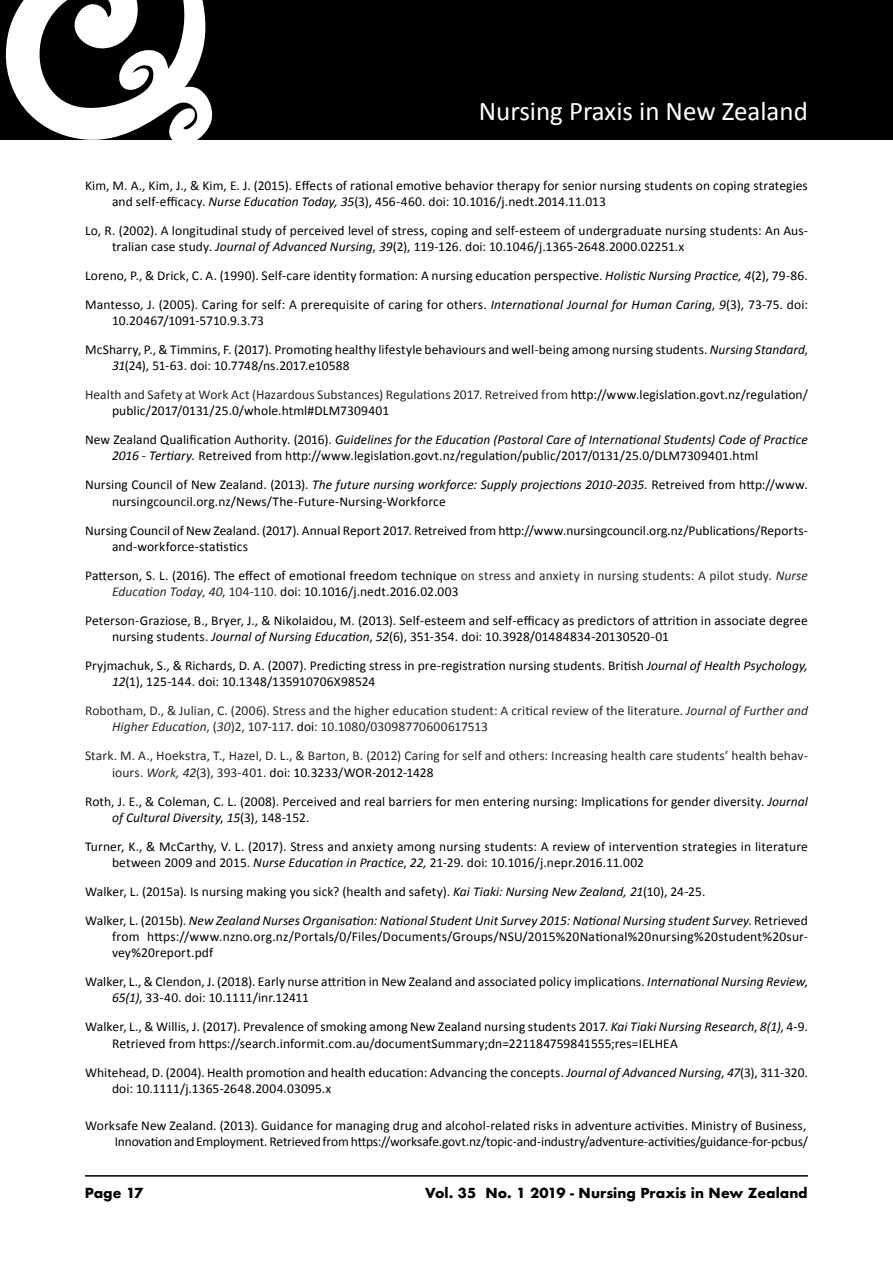
<style>
.page{position:relative;width:893px;height:1263px;background:#fff}
.page>*{position:absolute;margin:0;border:0;box-sizing:border-box;transform-origin:0 0}
.t1{font:27px "Calibri";color:#fff}
.t2{font:13.5px/29px "Calibri";letter-spacing:.005em;color:#000}
.t3{font:13.5px/29px "Calibri";letter-spacing:.005em;color:#262626}
.t4{font:700 13.5px "Futura";color:#000}
.s1{font-style:italic}
.s2{color:#262626}
.s3{font-style:italic;color:#262626}
.s4{font-style:italic;color:#000}
.s5{color:#000}
</style>
<div class="page">
<hr style="left:85px;top:1175px;width:723px;height:1px;background:#000">
<div style="left:0;top:0;width:893px;height:139px;background:#000"></div>
<svg style="left:0;top:0;width:217px;height:140px"></svg>
<h1 class="t1" style="left:479px;top:94px;width:331px">Nursing Praxis in New Zealand</h1>
<p class="t2" style="left:112px;top:176px;width:697px;line-height:16.2px;text-indent:-27px">Kim, M. A., Kim, J., &amp; Kim, E. J. (2015). Effects of rational emotive behavior therapy for senior nursing students on coping strategies and self-efficacy. <span class="s1">Nurse Education Today, 35</span>(3), 456-460. doi: 10.1016/j.nedt.2014.11.013</p>
<p class="t2" style="left:112px;top:221px;width:697px;line-height:16.2px;text-indent:-27px">Lo, R. (2002). A longitudinal study of perceived level of stress, coping and self‐esteem of undergraduate nursing students: An Aus&shy;tralian case study. <span class="s1">Journal of Advanced Nursing</span>, <span class="s1">39</span>(2), 119-126. doi: 10.1046/j.1365-2648.2000.02251.x</p>
<p class="t2" style="left:85px;top:260px;width:724px">Loreno, P., &amp; Drick, C. A. (1990). Self-care identity formation: A nursing education perspective. <span class="s1">Holistic Nursing Practice, 4</span>(2), 79-86.<br>Mantesso, J. (2005). Caring for self: A prerequisite of caring for others. <span class="s1">International Journal for Human Caring</span>, <span class="s1">9</span>(3), 73-75. doi:</p>
<p class="t2" style="left:85px;top:305px;width:724px;text-indent:27px">10.20467/1091-5710.9.3.73<br>McSharry, P., &amp; Timmins, F. (2017). Promoting healthy lifestyle behaviours and well-being among nursing students. <span class="s1">Nursing Standard</span>,</p>
<p class="t2" style="left:85px;top:351px;width:724px;text-indent:27px"><span class="s1">31</span>(24), 51-63. doi: 10.7748/ns.2017.e10588<br><span class="s2">Health and Safety at Work Act (Hazardous Substances) Regulations 2017. Retreived from</span> http://www.legislation.govt.nz/regulation/</p>
<p class="t2" style="left:85px;top:396px;width:724px;text-indent:27px">public/2017/0131/25.0/whole.html#DLM7309401<br>New Zealand Qualification Authority. (2016). <span class="s1">Guidelines for the Education (Pastoral Care of International Students) Code of Practice</span></p>
<p class="t2" style="left:85px;top:441px;width:724px;text-indent:27px"><span class="s1">2016 - Tertiary.</span> Retreived from http://www.legislation.govt.nz/regulation/public/2017/0131/25.0/DLM7309401.html<br>Nursing Council of New Zealand. (2013). <span class="s1">The future nursing workforce: Supply projections 2010-2035.</span> Retreived from http://www.</p>
<p class="t2" style="left:85px;top:486px;width:724px;text-indent:27px">nursingcouncil.org.nz/News/The-Future-Nursing-Workforce<br>Nursing Council of New Zealand. (2017). Annual Report 2017. Retreived from http://www.nursingcouncil.org.nz/Publications/Reports-</p>
<p class="t2" style="left:85px;top:531px;width:724px;text-indent:27px">and-workforce-statistics<br>Patterson, S. L. (2016). The effect of emotional freedom technique <span class="s2">on stress and anxiety in nursing students: A pilot study.</span> <span class="s3">Nurse</span></p>
<p class="t2" style="left:85px;top:576px;width:724px;text-indent:27px"><span class="s3">Education Today</span><span class="s2">,</span> <span class="s3">40</span><span class="s2">, 104-110.</span> doi: 10.1016/j.nedt.2016.02.003<br>Peterson-Graziose, B., Bryer, J., &amp; Nikolaidou, M. (2013). Self-esteem and self-efficacy as predictors of attrition in associate degree</p>
<p class="t2" style="left:85px;top:621px;width:724px;text-indent:27px">nursing students. <span class="s1">Journal of Nursing Education</span>, <span class="s1">52</span>(6), 351-354. doi: 10.3928/01484834-20130520-01<br>Pryjmachuk, S., &amp; Richards, D. A. (2007). Predicting stress in pre‐registration nursing students. British <span class="s1">Journal of Health Psychology,</span></p>
<p class="t3" style="left:85px;top:667px;width:724px;text-indent:27px"><span class="s4">12</span><span class="s5">(1), 125-144. doi: 10.1348/135910706X98524<br></span>Robotham, D., &amp; Julian, C. (2006). Stress and the higher education student: A critical review of the literature. <span class="s1">Journal of Further and</span></p>
<p class="t3" style="left:85px;top:712px;width:724px;text-indent:27px"><span class="s1">Higher Education</span>, (<span class="s1">30</span>)2, 107-117<span class="s5">. doi</span>: 10.1080/03098770600617513<br>Stark. M. A., Hoekstra, T., Hazel, D. L., &amp; Barton, B. (2012) Caring for self and others: Increasing health care students’ health behav-</p>
<p class="t2" style="left:85px;top:757px;width:724px;text-indent:27px"><span class="s2">iours.</span> <span class="s3">Work, 42</span><span class="s2">(3), 393-401.</span> doi: 10.3233/WOR-2012-1428<br>Roth, J. E., &amp; Coleman, C. L. (2008). Perceived and real barriers for men entering nursing: Implications for gender diversity. <span class="s1">Journal</span></p>
<p class="t2" style="left:85px;top:802px;width:724px;text-indent:27px"><span class="s1">of Cultural Diversity</span>, <span class="s1">15</span>(3), 148-152.<br>Turner, K., &amp; McCarthy, V. L. (2017). Stress and anxiety among nursing students: A review of intervention strategies in literature</p>
<p class="t2" style="left:85px;top:847px;width:724px;text-indent:27px">between 2009 and 2015. <span class="s1">Nurse Education in Practice</span>, <span class="s1">22,</span> 21-29. doi: 10.1016/j.nepr.2016.11.002<br>Walker, L. (2015a). Is nursing making you sick? (health and safety). <span class="s1">Kai Tiaki: Nursing New Zealand, 21</span>(10), 24-25.<br>Walker, L. (2015b). <span class="s1">New Zealand Nurses Organisation: National Student Unit Survey 2015: National Nursing student Survey</span>. Retrieved</p>
<p class="t2" style="left:112px;top:928px;width:697px;line-height:16.2px">from https://www.nzno.org.nz/Portals/0/Files/Documents/Groups/NSU/2015%20National%20nursing%20student%20sur&shy;vey%20report.pdf</p>
<p class="t2" style="left:112px;top:973px;width:697px;line-height:16.2px;text-indent:-27px">Walker, L., &amp; Clendon, J. (2018). Early nurse attrition in New Zealand and associated policy implications. <span class="s1">International Nursing Review</span>,<br><span class="s1">65(1)</span>, 33-40. doi: 10.1111/inr.12411</p>
<p class="t2" style="left:112px;top:1018px;width:697px;line-height:16.2px;text-indent:-27px">Walker, L., &amp; Willis, J. (2017). Prevalence of smoking among New Zealand nursing students 2017. <span class="s1">Kai Tiaki Nursing Research</span>, <span class="s1">8(1)</span>, 4-9.<br>Retrieved from https://search.informit.com.au/documentSummary;dn=221184759841555;res=IELHEA</p>
<p class="t2" style="left:112px;top:1063px;width:697px;line-height:16.2px;text-indent:-27px">Whitehead, D. (2004). Health promotion and health education: Advancing the concepts. <span class="s1">Journal of Advanced Nursing</span>, <span class="s1">47</span>(3), 311-320. doi: 10.1111/j.1365-2648.2004.03095.x</p>
<p class="t2" style="left:85px;top:1116px;width:724px;line-height:16px;text-align:right">Worksafe New Zealand. (2013). Guidance for managing drug and alcohol-related risks in adventure activities. Ministry of Business,<br>Innovation and Employment. Retrieved from https://worksafe.govt.nz/topic-and-industry/adventure-activities/guidance-for-pcbus/</p>
<p class="t4" style="left:85px;top:1183px;width:60px">Page 17</p>
<p class="t4" style="left:425px;top:1183px;width:384px">Vol. 35 No. 1 2019 - Nursing Praxis in New Zealand</p>
</div>
